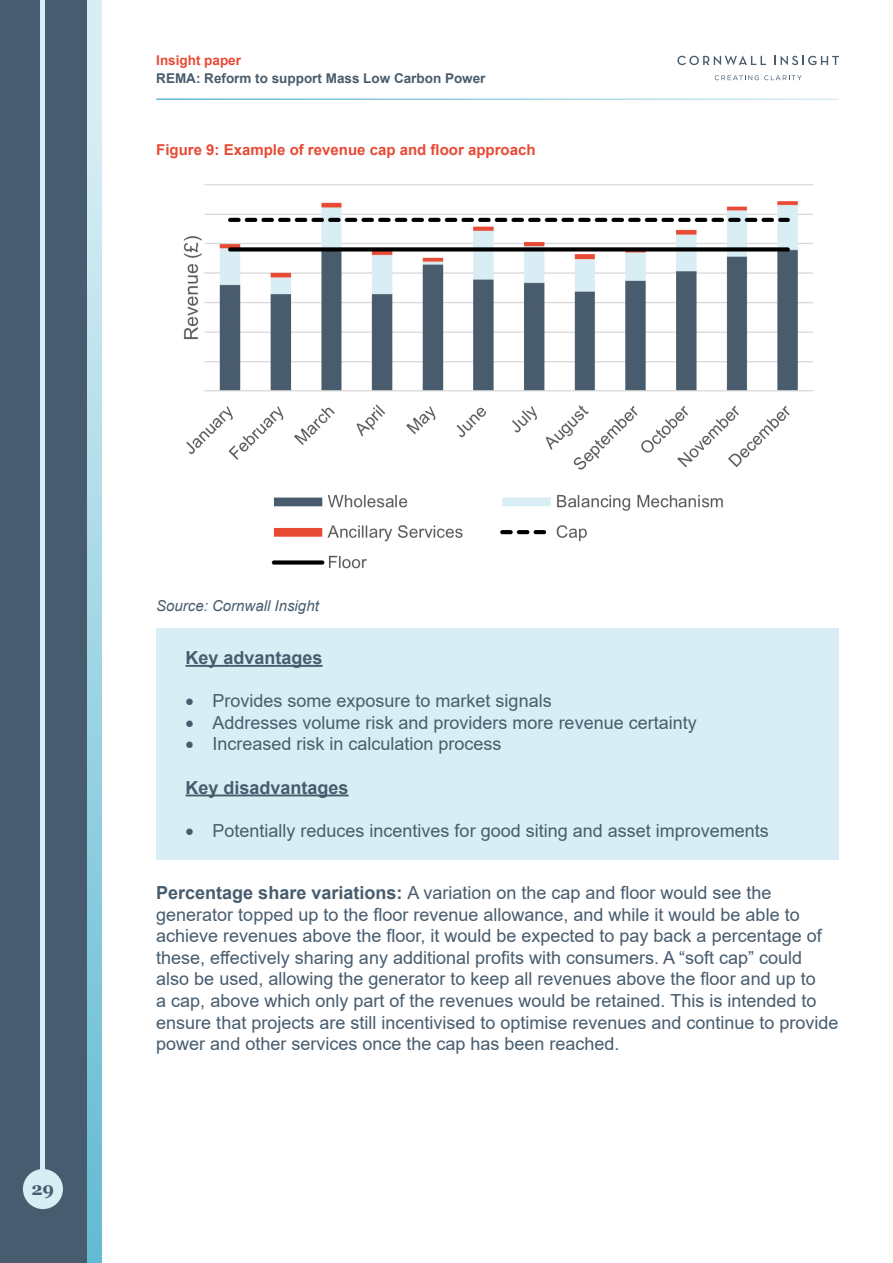
<style>
.page{position:relative;width:893px;height:1263px;background:#fff}
.page>*{position:absolute;margin:0;border:0;box-sizing:border-box;transform-origin:0 0}
.t1{font:18px/21.6px "Arial";color:#475c6e}
.t2{font:18px "Arial";color:#485c6d}
.t3{font:700 18px "Arial";color:#485c6d}
.t4{font:700 18px "Georgia";color:#485c6d}
.t5{font:700 15px "Arial";color:#e84a33}
.t6{font:italic 15px "Arial";color:#475c6e}
.t7{font:700 13.5px "Arial";color:#485c6d}
.t8{font:700 13.5px "Arial";color:#e94934}
.s1{font-weight:700}
</style>
<div class="page">
<div style="left:0;top:0;width:98px;height:1263px;background:#475c6e"></div>
<hr style="left:41px;top:0;width:4px;height:1206px;background:#d9edf5">
<div style="left:23px;top:1169px;width:40px;height:40px;background:#d9edf5;border-radius:50%"></div>
<svg style="left:677px;top:56px;width:89px;height:9px"></svg>
<svg style="left:774px;top:56px;width:65px;height:9px"></svg>
<svg style="left:715px;top:75px;width:87px;height:5px"></svg>
<svg style="left:88px;top:0;width:14px;height:1263px"></svg>
<img style="left:183px;top:184px;width:630px;height:385px">
<div style="left:156px;top:628px;width:683px;height:231px;background:#d9eef4"></div>
<hr style="left:186px;top:665px;width:137px;height:2px;background:#485c6d">
<hr style="left:186px;top:794px;width:163px;height:2px;background:#485c6d">
<p class="t8" style="left:156px;top:51px;width:86px">Insight paper</p>
<p class="t7" style="left:156px;top:69px;width:331px">REMA: Reform to support Mass Low Carbon Power</p>
<p class="t5" style="left:156px;top:139px;width:381px">Figure 9: Example of revenue cap and floor approach</p>
<p class="t4" style="left:31px;top:1177px;width:24px">29</p>
<p class="t6" style="left:156px;top:596px;width:164px">Source: Cornwall Insight</p>
<p class="t3" style="left:186px;top:645px;width:139px">Key advantages</p>
<p class="t2" style="left:186px;top:688px;width:368px">• Provides some exposure to market signals</p>
<p class="t2" style="left:186px;top:710px;width:513px">• Addresses volume risk and providers more revenue certainty</p>
<p class="t2" style="left:186px;top:732px;width:318px">• Increased risk in calculation process</p>
<p class="t3" style="left:186px;top:774px;width:165px">Key disadvantages</p>
<p class="t2" style="left:186px;top:818px;width:585px">• Potentially reduces incentives for good siting and asset improvements</p>
<p class="t1" style="left:156px;top:882px;width:684px"><span class="s1">Percentage share variations:</span> A variation on the cap and floor would see the generator topped up to the floor revenue allowance, and while it would be able to achieve revenues above the floor, it would be expected to pay back a percentage of these, effectively sharing any additional profits with consumers. A “soft cap” could also be used, allowing the generator to keep all revenues above the floor and up to<br>a cap, above which only part of the revenues would be retained. This is intended to ensure that projects are still incentivised to optimise revenues and continue to provide power and other services once the cap has been reached.</p>
</div>
